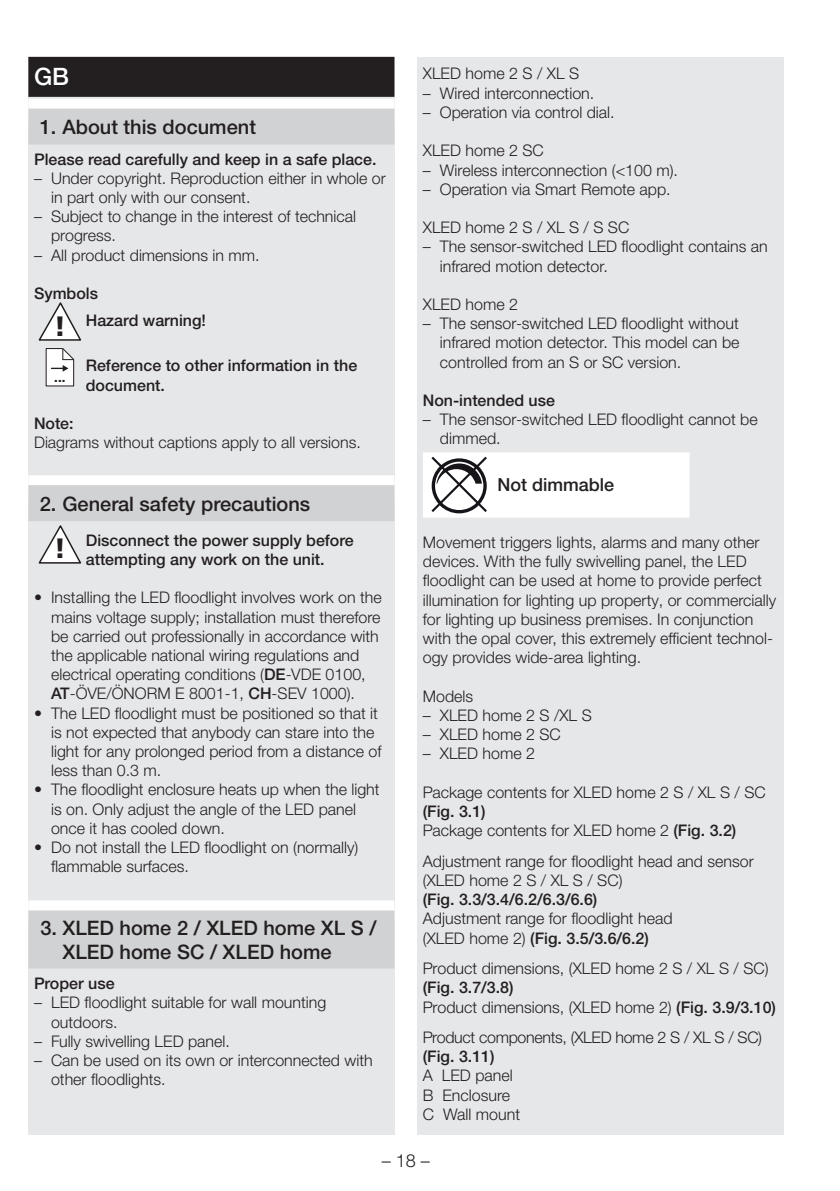
<style>
.page{position:relative;width:840px;height:1191px;background:#fff}
.page>*{position:absolute;margin:0;border:0;box-sizing:border-box;transform-origin:0 0}
.t1{font:900 28px "Frutiger LT Com";color:#231f20}
.t2{font:500 24px "Helvetica Neue LTW1 G";color:#fff}
.t3{font:500 20px/24px "Helvetica Neue LTW1 G";color:#231f20}
.t4{font:500 18px "Helvetica Neue LTW1 G";color:#231f20}
.t5{font:300 18px "Helvetica Neue LTW1 G";color:#231f20}
.t6{font:300 16px/19.2px "Helvetica Neue LTW1 G";color:#231f20}
.t7{font:500 16px/19.2px "Helvetica Neue LTW1 G";color:#231f20}
.t8{font:300 16px "Helvetica Neue LTW1 G";letter-spacing:-.02em;color:#231f20}
.t9{font:700 13.4px "Helvetica Neue LT Pro";color:#231f20}
.s1{font-family:"Frutiger LT Com";font-weight:900;font-size:28px}
.s2{font-weight:500}
</style>
<div class="page">
<div style="left:28px;top:57px;width:366px;height:1077px;background:#e6e7e9"></div>
<div style="left:28px;top:57px;width:366px;height:40px;background:#231f20"></div>
<div style="left:28px;top:99px;width:366px;height:24px;background:#fff"></div>
<div style="left:28px;top:109px;width:366px;height:36px;background:#d1d2d4"></div>
<div style="left:28px;top:475px;width:366px;height:24px;background:#fff"></div>
<div style="left:28px;top:485px;width:366px;height:36px;background:#d1d2d4"></div>
<div style="left:28px;top:900px;width:366px;height:20px;background:#fff"></div>
<div style="left:28px;top:910px;width:366px;height:58px;background:#d1d2d4"></div>
<svg style="left:39px;top:302px;width:42px;height:39px"></svg>
<svg style="left:46px;top:348px;width:28px;height:38px"></svg>
<svg style="left:39px;top:525px;width:42px;height:38px"></svg>
<div style="left:417px;top:57px;width:365px;height:1077px;background:#e6e7e9"></div>
<svg style="left:423px;top:452px;width:266px;height:65px;background:#efeff0"></svg>
<h2 class="t2" style="left:34px;top:62px;width:37px">GB</h2>
<p class="t3" style="left:40px;top:115px;width:218px">1. About this document</p>
<p class="t7" style="left:34px;top:149px;width:344px">Please read carefully and keep in a safe place.</p>
<p class="t6" style="left:51px;top:168px;width:336px;text-indent:-17px">– Under copyright. Reproduction either in whole or in part only with our consent.</p>
<p class="t6" style="left:51px;top:207px;width:306px;text-indent:-17px">– Subject to change in the interest of technical progress.</p>
<p class="t6" style="left:34px;top:245px;width:227px">– All product dimensions in mm.</p>
<p class="t7" style="left:54px;top:280px;width:154px;line-height:26.6px;text-indent:-20px">Symbols<br><span class="s1">!</span> Hazard warning!</p>
<p class="t9" style="left:54px;top:368px;width:13px">...</p>
<p class="t7" style="left:86px;top:356px;width:273px">Reference to other information in the document.</p>
<p class="t7" style="left:34px;top:414px;width:41px">Note:</p>
<p class="t6" style="left:34px;top:433px;width:328px">Diagrams without captions apply to all versions.</p>
<p class="t3" style="left:40px;top:491px;width:272px">2. General safety precautions</p>
<h1 class="t1" style="left:54px;top:532px;width:14px">!</h1>
<p class="t7" style="left:86px;top:530px;width:269px">Disconnect the power supply before attempting any work on the unit.</p>
<p class="t6" style="left:51px;top:588px;width:332px;text-indent:-17px">• Installing the LED floodlight involves work on the mains voltage supply; installation must therefore be carried out professionally in accordance with the applicable national wiring regulations and electrical operating conditions (<span class="s2">DE</span>-VDE 0100, <span class="s2">AT</span>-ÖVE/ÖNORM E 8001-1, <span class="s2">CH</span>-SEV 1000).</p>
<p class="t6" style="left:51px;top:703px;width:332px;text-indent:-17px">• The LED floodlight must be positioned so that it is not expected that anybody can stare into the light for any prolonged period from a distance of less than 0.3 m.</p>
<p class="t6" style="left:51px;top:780px;width:330px;text-indent:-17px">• The floodlight enclosure heats up when the light is on. Only adjust the angle of the LED panel once it has cooled down.</p>
<p class="t6" style="left:51px;top:837px;width:309px;text-indent:-17px">• Do not install the LED floodlight on (normally) flammable surfaces.</p>
<p class="t3" style="left:62px;top:915px;width:315px;text-indent:-22px">3. XLED home 2 / XLED home XL S /<br>XLED home SC / XLED home</p>
<p class="t7" style="left:34px;top:974px;width:82px">Proper use</p>
<p class="t6" style="left:51px;top:993px;width:276px;text-indent:-17px">– LED floodlight suitable for wall mounting outdoors.</p>
<p class="t6" style="left:34px;top:1031px;width:197px">– Fully swivelling LED panel.</p>
<p class="t6" style="left:51px;top:1050px;width:323px;text-indent:-17px">– Can be used on its own or interconnected with other floodlights.</p>
<p class="t6" style="left:422px;top:64px;width:158px">XLED home 2 S / XL S</p>
<p class="t6" style="left:422px;top:83px;width:173px">– Wired interconnection.</p>
<p class="t6" style="left:422px;top:103px;width:193px">– Operation via control dial.</p>
<p class="t6" style="left:422px;top:141px;width:122px">XLED home 2 SC</p>
<p class="t6" style="left:422px;top:160px;width:256px">– Wireless interconnection (&lt;100 m).</p>
<p class="t6" style="left:422px;top:179px;width:249px">– Operation via Smart Remote app.</p>
<p class="t6" style="left:422px;top:218px;width:208px">XLED home 2 S / XL S / S SC</p>
<p class="t6" style="left:439px;top:237px;width:329px;text-indent:-17px">– The sensor-switched LED floodlight contains an infrared motion detector.</p>
<p class="t6" style="left:422px;top:295px;width:97px">XLED home 2</p>
<p class="t6" style="left:439px;top:314px;width:301px;text-align:justify;text-indent:-17px">– The sensor-switched LED floodlight without infrared motion detector. This model can be controlled from an S or SC version.</p>
<p class="t7" style="left:422px;top:391px;width:134px">Non-intended use</p>
<p class="t6" style="left:439px;top:410px;width:319px;text-indent:-17px">– The sensor-switched LED floodlight cannot be dimmed.</p>
<p class="t4" style="left:497px;top:474px;width:118px">Not dimmable</p>
<p class="t6" style="left:422px;top:533px;width:354px">Movement triggers lights, alarms and many other devices. With the fully swivelling panel, the LED floodlight can be used at home to provide perfect illumination for lighting up property, or commercially for lighting up business premises. In conjunction with the opal cover, this extremely efficient technol&shy;ogy provides wide-area lighting.</p>
<p class="t6" style="left:422px;top:686px;width:52px">Models</p>
<p class="t6" style="left:422px;top:705px;width:170px">– XLED home 2 S /XL S</p>
<p class="t6" style="left:422px;top:725px;width:139px">– XLED home 2 SC</p>
<p class="t6" style="left:422px;top:744px;width:114px">– XLED home 2</p>
<p class="t6" style="left:422px;top:782px;width:344px">Package contents for XLED home 2 S / XL S / SC</p>
<p class="t6" style="left:422px;top:801px;width:315px"><span class="s2">(Fig. 3.1)<br></span>Package contents for XLED home 2 <span class="s2">(Fig. 3.2)</span></p>
<p class="t6" style="left:422px;top:851px;width:332px">Adjustment range for floodlight head and sensor (XLED home 2 S / XL S / SC)</p>
<p class="t7" style="left:422px;top:890px;width:176px">(Fig. 3.3/3.4/6.2/6.3/6.6)</p>
<p class="t6" style="left:422px;top:909px;width:251px">Adjustment range for floodlight head (XLED home 2) <span class="s2">(Fig. 3.5/3.6/6.2)</span></p>
<p class="t6" style="left:422px;top:958px;width:347px">Product dimensions, (XLED home 2 S / XL S / SC)</p>
<p class="t6" style="left:422px;top:978px;width:354px"><span class="s2">(Fig. 3.7/3.8)<br></span>Product dimensions, (XLED home 2) <span class="s2">(Fig. 3.9/3.10)</span></p>
<p class="t8" style="left:422px;top:1027px;width:340px">Product components, (XLED home 2 S / XL S / SC)</p>
<p class="t7" style="left:422px;top:1047px;width:73px">(Fig. 3.11)</p>
<p class="t6" style="left:422px;top:1066px;width:99px">A LED panel<br>B Enclosure<br>C Wall mount</p>
<p class="t5" style="left:381px;top:1149px;width:50px">– 18 –</p>
</div>
